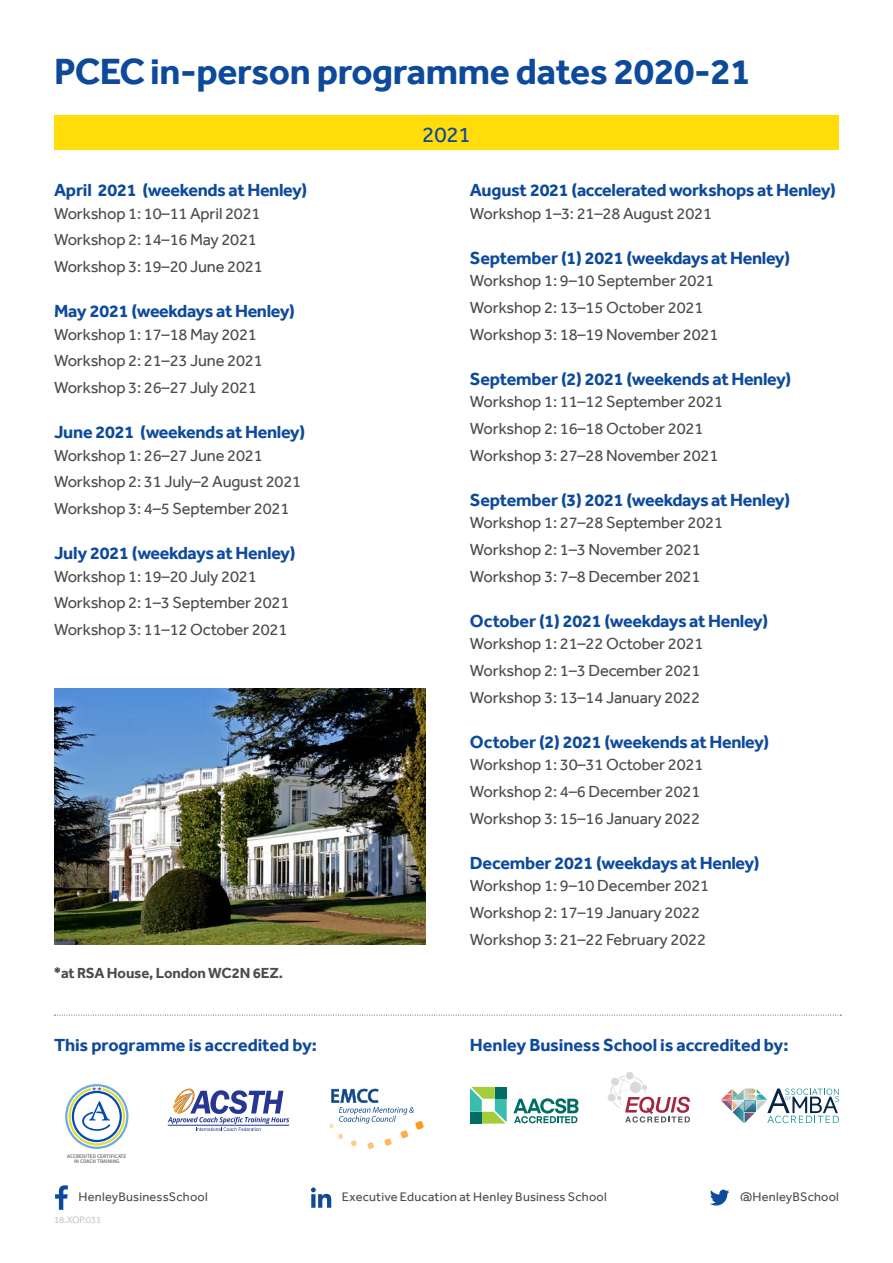
<style>
.page{position:relative;width:893px;height:1263px;background:#fff}
.page>*{position:absolute;margin:0;border:0;box-sizing:border-box;transform-origin:0 0}
.t1{font:700 37.5px "Effra";letter-spacing:-.01em;color:#0d4a9c}
.t2{font:22.5px "Effra";color:#0d4a9c}
.t3{font:700 18px "Effra";letter-spacing:-.02em;color:#0d4a9c}
.t4{font:16.5px/26.7px "Effra";letter-spacing:-.01em;color:#4b4c4d}
.t5{font:700 15px "Effra";letter-spacing:-.01em;color:#4b4c4d}
.t6{font:12.75px "Effra";letter-spacing:.015em;color:#4b4c4d}
.Body_Text{font:9.75px "Effra";letter-spacing:-.015em;color:#c6c7c9}
.t7{font:600 5.55px/5.8px "Source Sans Pro";color:#6b686d;text-align:center}
</style>
<div class="page">
<svg style="left:311px;top:1187px;width:20px;height:21px"></svg>
<svg style="left:710px;top:1190px;width:19px;height:15px"></svg>
<svg style="left:55px;top:1185px;width:13px;height:25px"></svg>
<svg style="left:54px;top:1015px;width:787px;height:1px"></svg>
<div style="left:54px;top:116px;width:785px;height:34px;background:#ffdc0a"></div>
<img style="left:54px;top:688px;width:371px;height:257px">
<svg style="left:329px;top:1089px;width:95px;height:60px"></svg>
<svg style="left:168px;top:1089px;width:121px;height:42px"></svg>
<div style="left:65px;top:1084px;width:63px;height:65px;border:2px solid #6faadc;border-radius:50%"></div>
<svg style="left:67px;top:1086px;width:59px;height:61px"></svg>
<svg style="left:721px;top:1088px;width:118px;height:35px"></svg>
<svg style="left:470px;top:1087px;width:37px;height:36px"></svg>
<div style="left:470px;top:1112px;width:12px;height:11px;background:#006e63"></div>
<svg style="left:513px;top:1098px;width:66px;height:25px"></svg>
<div style="left:608px;top:1093px;width:8px;height:8px;background:#dcd8d7;border-radius:50%"></div>
<div style="left:626px;top:1072px;width:8px;height:8px;background:#dcd8d7;border-radius:50%"></div>
<svg style="left:610px;top:1075px;width:80px;height:47px"></svg>
<p class="t1" style="left:54px;top:49px;width:698px">PCEC in-person programme dates 2020-21</p>
<p class="t3" style="left:54px;top:179px;width:255px">April 2021 (weekends at Henley)</p>
<p class="t4" style="left:54px;top:200px;width:210px">Workshop 1: 10–11 April 2021<br>Workshop 2: 14–16 May 2021<br>Workshop 3: 19–20 June 2021</p>
<p class="t3" style="left:54px;top:300px;width:242px">May 2021 (weekdays at Henley)</p>
<p class="t4" style="left:54px;top:321px;width:210px">Workshop 1: 17–18 May 2021<br>Workshop 2: 21–23 June 2021<br>Workshop 3: 26–27 July 2021</p>
<p class="t3" style="left:54px;top:421px;width:253px">June 2021 (weekends at Henley)</p>
<p class="t4" style="left:54px;top:442px;width:249px">Workshop 1: 26–27 June 2021<br>Workshop 2: 31 July–2 August 2021<br>Workshop 3: 4–5 September 2021</p>
<p class="t3" style="left:54px;top:542px;width:243px">July 2021 (weekdays at Henley)</p>
<p class="t4" style="left:54px;top:563px;width:237px">Workshop 1: 19–20 July 2021<br>Workshop 2: 1–3 September 2021<br>Workshop 3: 11–12 October 2021</p>
<p class="t5" style="left:54px;top:964px;width:231px">*at RSA House, London WC2N 6EZ.</p>
<p class="t2" style="left:422px;top:121px;width:50px">2021</p>
<p class="t3" style="left:470px;top:179px;width:368px">August 2021 (accelerated workshops at Henley)</p>
<p class="t4" style="left:470px;top:200px;width:244px">Workshop 1–3: 21–28 August 2021</p>
<p class="t3" style="left:470px;top:247px;width:322px">September (1) 2021 (weekdays at Henley)</p>
<p class="t4" style="left:470px;top:267px;width:250px">Workshop 1: 9–10 September 2021<br>Workshop 2: 13–15 October 2021<br>Workshop 3: 18–19 November 2021</p>
<p class="t3" style="left:470px;top:368px;width:323px">September (2) 2021 (weekends at Henley)</p>
<p class="t4" style="left:470px;top:388px;width:255px">Workshop 1: 11–12 September 2021<br>Workshop 2: 16–18 October 2021<br>Workshop 3: 27–28 November 2021</p>
<p class="t3" style="left:470px;top:489px;width:322px">September (3) 2021 (weekdays at Henley)</p>
<p class="t4" style="left:470px;top:509px;width:255px">Workshop 1: 27–28 September 2021<br>Workshop 2: 1–3 November 2021<br>Workshop 3: 7–8 December 2021</p>
<p class="t3" style="left:470px;top:610px;width:300px">October (1) 2021 (weekdays at Henley)</p>
<p class="t4" style="left:470px;top:630px;width:235px">Workshop 1: 21–22 October 2021<br>Workshop 2: 1–3 December 2021<br>Workshop 3: 13–14 January 2022</p>
<p class="t3" style="left:470px;top:731px;width:301px">October (2) 2021 (weekends at Henley)</p>
<p class="t4" style="left:470px;top:751px;width:235px">Workshop 1: 30–31 October 2021<br>Workshop 2: 4–6 December 2021<br>Workshop 3: 15–16 January 2022</p>
<p class="t3" style="left:470px;top:852px;width:291px">December 2021 (weekdays at Henley)</p>
<p class="t4" style="left:470px;top:872px;width:241px">Workshop 1: 9–10 December 2021<br>Workshop 2: 17–19 January 2022<br>Workshop 3: 21–22 February 2022</p>
<p class="t3" style="left:54px;top:1034px;width:264px">This programme is accredited by:</p>
<p class="t3" style="left:470px;top:1034px;width:320px">Henley Business School is accredited by:</p>
<p class="t7" style="left:67px;top:1153px;width:61px">ACCREDITED CERTIFICATE<br>IN COACH TRAINING</p>
<p class="t6" style="left:78px;top:1189px;width:131px">HenleyBusinessSchool</p>
<p class="t6" style="left:342px;top:1189px;width:266px">Executive Education at Henley Business School</p>
<p class="t6" style="left:740px;top:1189px;width:100px">@HenleyBSchool</p>
<p class="Body_Text" style="left:54px;top:1214px;width:49px">18.XOP.031</p>
</div>
